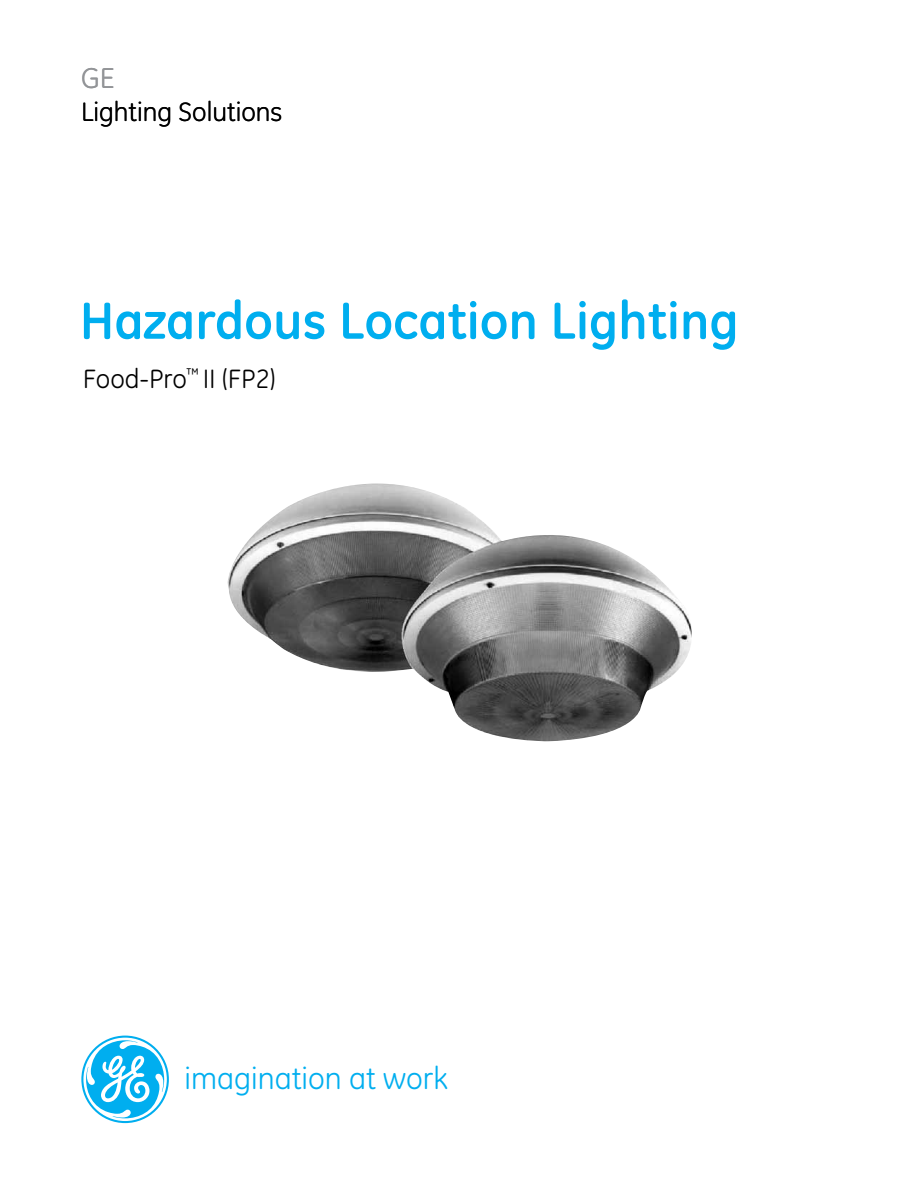
<style>
.page{position:relative;width:918px;height:1188px;background:#fff}
.page>*{position:absolute;margin:0;border:0;box-sizing:border-box;transform-origin:0 0}
.t1{font:700 52.5px "GE Inspira";color:#00aeef}
.t2{font:31.2px "GE Inspira";color:#00aeef}
.t3{font:29.25px "GE Inspira";color:#939598}
.t4{font:27px "GE Inspira";color:#000}
</style>
<div class="page">
<svg style="left:81px;top:1036px;width:88px;height:87px"></svg>
<img style="left:227px;top:484px;width:465px;height:257px">
<p class="t3" style="left:81px;top:61px;width:35px">GE</p>
<p class="t4" style="left:81px;top:96px;width:203px">Lighting Solutions</p>
<h1 class="t1" style="left:80px;top:287px;width:661px">Hazardous Location Lighting</h1>
<p class="t4" style="left:83px;top:363px;width:194px">Food-Pro<sup>™</sup> II (FP2)</p>
<p class="t2" style="left:185px;top:1060px;width:265px">imagination at work</p>
</div>
